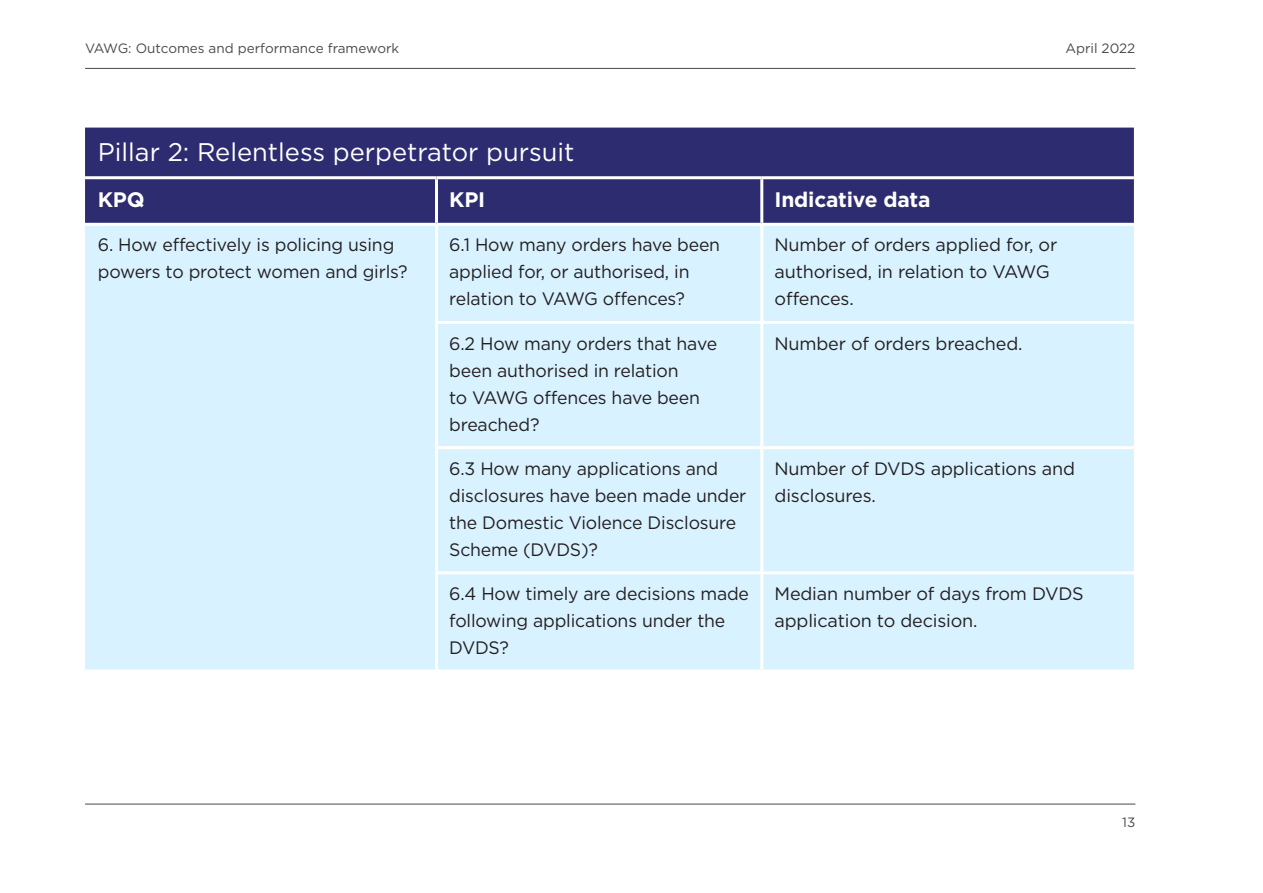
<style>
.page{position:relative;width:1263px;height:893px;background:#fff}
.page>*{position:absolute;margin:0;border:0;box-sizing:border-box;transform-origin:0 0}
.Subhead_2{font:25.5px "Gotham";color:#fff}
.Table_header{font:700 21px "Gotham";letter-spacing:-.01em;color:#fff}
.Body_text{font:18px/27px "Gotham";letter-spacing:-.01em;color:#231f20}
.t1{font:13.5px "Gotham";color:#4a4a4a}
</style>
<div class="page">
<hr style="left:85px;top:68px;width:1050px;height:1px;background:#4a4a4a">
<hr style="left:85px;top:804px;width:1050px;height:1px;background:#4a4a4a">
<div style="left:85px;top:128px;width:1049px;height:95px;background:#2e2c70"></div>
<div style="left:85px;top:226px;width:1049px;height:443px;background:#d9f2ff"></div>
<hr style="left:435px;top:226px;width:3px;height:95px;background:#fff">
<hr style="left:760px;top:226px;width:3px;height:95px;background:#fff">
<hr style="left:435px;top:321px;width:327px;height:3px;background:#fff">
<hr style="left:435px;top:324px;width:3px;height:122px;background:#fff">
<hr style="left:762px;top:321px;width:372px;height:3px;background:#fff">
<hr style="left:760px;top:324px;width:3px;height:122px;background:#fff">
<hr style="left:435px;top:449px;width:3px;height:122px;background:#fff">
<hr style="left:760px;top:449px;width:3px;height:122px;background:#fff">
<hr style="left:435px;top:574px;width:3px;height:95px;background:#fff">
<hr style="left:760px;top:574px;width:3px;height:95px;background:#fff">
<hr style="left:435px;top:446px;width:327px;height:3px;background:#fff">
<hr style="left:762px;top:446px;width:372px;height:3px;background:#fff">
<hr style="left:435px;top:571px;width:327px;height:3px;background:#fff">
<hr style="left:762px;top:571px;width:372px;height:3px;background:#fff">
<hr style="left:85px;top:176px;width:351px;height:3px;background:#fff">
<hr style="left:436px;top:176px;width:326px;height:3px;background:#fff">
<hr style="left:435px;top:179px;width:3px;height:44px;background:#fff">
<hr style="left:762px;top:176px;width:372px;height:3px;background:#fff">
<hr style="left:760px;top:179px;width:3px;height:44px;background:#fff">
<p class="t1" style="left:85px;top:40px;width:316px">VAWG: Outcomes and performance framework</p>
<p class="t1" style="left:1065px;top:40px;width:72px">April 2022</p>
<p class="Subhead_2" style="left:98px;top:135px;width:478px">Pillar 2: Relentless perpetrator pursuit</p>
<p class="Table_header" style="left:98px;top:186px;width:48px">KPQ</p>
<p class="Table_header" style="left:449px;top:186px;width:37px">KPI</p>
<p class="Table_header" style="left:774px;top:186px;width:157px">Indicative data</p>
<p class="Body_text" style="left:98px;top:231px;width:311px">6. How effectively is policing using powers to protect women and girls?</p>
<p class="Body_text" style="left:449px;top:231px;width:272px">6.1 How many orders have been applied for, or authorised, in relation to VAWG offences?</p>
<p class="Body_text" style="left:774px;top:231px;width:284px">Number of orders applied for, or authorised, in relation to VAWG offences.</p>
<p class="Body_text" style="left:449px;top:329px;width:269px">6.2 How many orders that have been authorised in relation<br>to VAWG offences have been breached?</p>
<p class="Body_text" style="left:774px;top:329px;width:249px">Number of orders breached.</p>
<p class="Body_text" style="left:449px;top:455px;width:299px">6.3 How many applications and disclosures have been made under the Domestic Violence Disclosure<br>Scheme (DVDS)?</p>
<p class="Body_text" style="left:774px;top:455px;width:302px">Number of DVDS applications and disclosures.</p>
<p class="Body_text" style="left:449px;top:580px;width:301px">6.4 How timely are decisions made following applications under the<br>DVDS?</p>
<p class="Body_text" style="left:774px;top:580px;width:311px">Median number of days from DVDS application to decision.</p>
<p class="t1" style="left:1122px;top:814px;width:15px">13</p>
</div>
